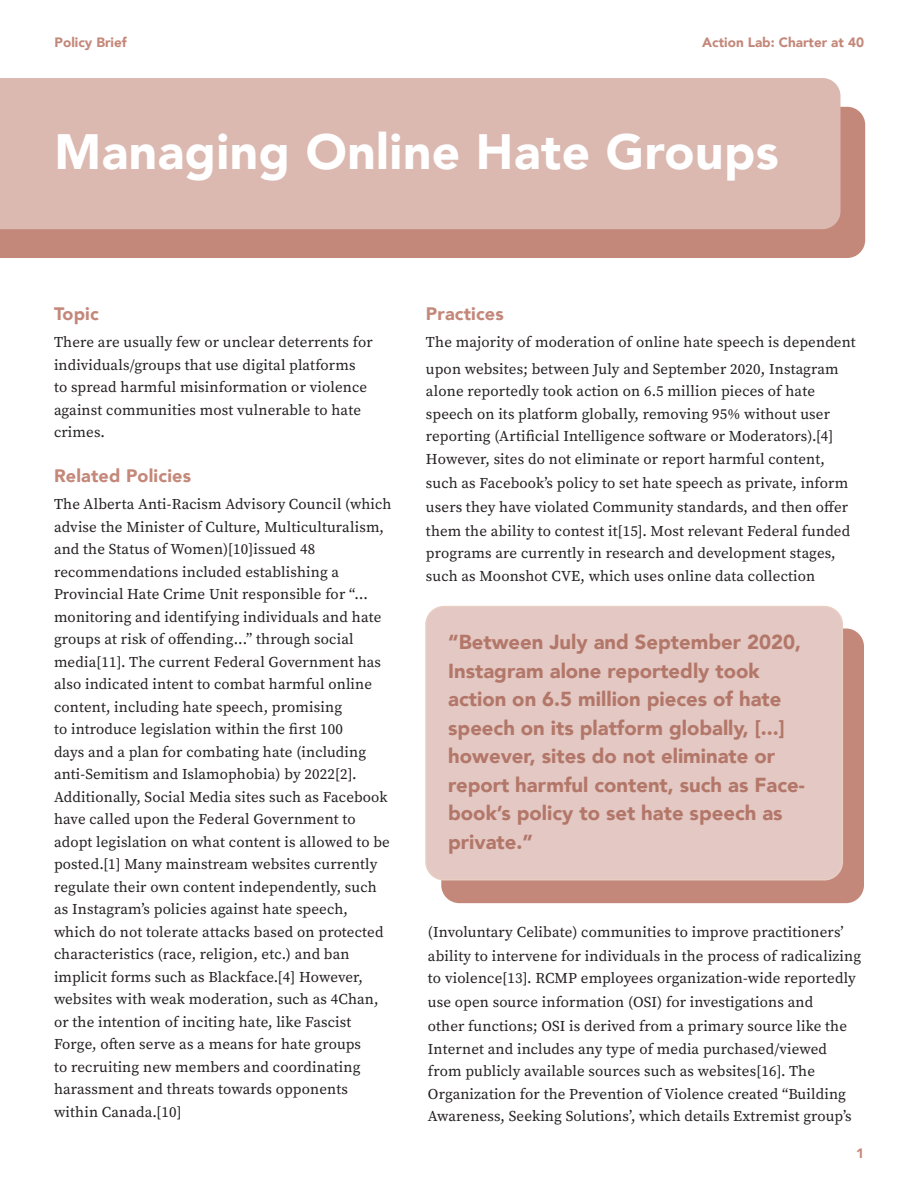
<style>
.page{position:relative;width:918px;height:1188px;background:#fff}
.page>*{position:absolute;margin:0;border:0;box-sizing:border-box;transform-origin:0 0}
.t1{font:900 49.5px "Avenir";letter-spacing:.01em;color:#fff}
.t2{font:900 20.25px/28.5px "Avenir";color:#b37769}
.t3{font:900 18px "Avenir";letter-spacing:.01em;color:#c4887a}
.t4{font:15px/22.5px "Source Serif Variable";letter-spacing:.01em;color:#231f20}
.t5{font:900 13.5px "Avenir";color:#c4887a}
</style>
<div class="page">
<div style="left:0;top:107px;width:865px;height:151px;background:#c4887a"></div>
<div style="left:0;top:78px;width:841px;height:151px;background:#dbb9b1"></div>
<div style="left:441px;top:628px;width:423px;height:275px;background:#c4887a;border-radius:18px"></div>
<div style="left:426px;top:607px;width:416px;height:273px;background:#e3c8c3;border-radius:18px"></div>
<div style="left:425px;top:606px;width:418px;height:274px;border:2px solid #e8cec3;border-radius:18px"></div>
<p class="t5" style="left:55px;top:31px;width:74px">Policy Brief</p>
<p class="t5" style="left:702px;top:31px;width:163px">Action Lab: Charter at 40</p>
<h1 class="t1" style="left:55px;top:109px;width:726px">Managing Online Hate Groups</h1>
<p class="t3" style="left:54px;top:299px;width:46px">Topic</p>
<p class="t4" style="left:54px;top:331px;width:320px">There are usually few or unclear deterrents for individuals/groups that use digital platforms<br>to spread harmful misinformation or violence against communities most vulnerable to hate crimes.</p>
<p class="t3" style="left:54px;top:461px;width:139px">Related Policies</p>
<p class="t4" style="left:54px;top:493px;width:339px">The Alberta Anti-Racism Advisory Council (which advise the Minister of Culture, Multiculturalism, and the Status of Women)[10]issued 48 recommendations included establishing a Provincial Hate Crime Unit responsible for “… monitoring and identifying individuals and hate groups at risk of offending...” through social media[11]. The current Federal Government has also indicated intent to combat harmful online content, including hate speech, promising<br>to introduce legislation within the first 100<br>days and a plan for combating hate (including anti-Semitism and Islamophobia) by 2022[2].<br>Additionally, Social Media sites such as Facebook have called upon the Federal Government to adopt legislation on what content is allowed to be posted.[1] Many mainstream websites currently regulate their own content independently, such as Instagram’s policies against hate speech, which do not tolerate attacks based on protected characteristics (race, religion, etc.) and ban implicit forms such as Blackface.[4] However, websites with weak moderation, such as 4Chan, or the intention of inciting hate, like Fascist Forge, often serve as a means for hate groups<br>to recruiting new members and coordinating harassment and threats towards opponents within Canada.[10]</p>
<p class="t3" style="left:426px;top:298px;width:79px">Practices</p>
<p class="t4" style="left:426px;top:328px;width:431px;line-height:27px">The majority of moderation of online hate speech is dependent upon websites; between July and September 2020, Instagram</p>
<p class="t4" style="left:426px;top:380px;width:409px">alone reportedly took action on 6.5 million pieces of hate speech on its platform globally, removing 95% without user reporting (Artificial Intelligence software or Moderators).[4] However, sites do not eliminate or report harmful content,</p>
<p class="t4" style="left:426px;top:471px;width:426px;line-height:24px">such as Facebook’s policy to set hate speech as private, inform users they have violated Community standards, and then offer them the ability to contest it[15]. Most relevant Federal funded</p>
<p class="t4" style="left:426px;top:542px;width:411px">programs are currently in research and development stages, such as Moonshot CVE, which uses online data collection</p>
<p class="t2" style="left:448px;top:627px;width:358px">“Between July and September 2020,<br>Instagram alone reportedly took action on 6.5 million pieces of hate speech on its platform globally, [...] however, sites do not eliminate or report harmful content, such as Face&shy;book’s policy to set hate speech as private.”</p>
<p class="t4" style="left:428px;top:920px;width:435px;line-height:24px">(Involuntary Celibate) communities to improve practitioners’ ability to intervene for individuals in the process of radicalizing</p>
<p class="t4" style="left:428px;top:966px;width:429px;line-height:24px">to violence[13]. RCMP employees organization-wide reportedly use open source information (OSI) for investigations and<br>other functions; OSI is derived from a primary source like the</p>
<p class="t4" style="left:428px;top:1038px;width:425px">Internet and includes any type of media purchased/viewed from publicly available sources such as websites[16]. The Organization for the Prevention of Violence created “Building Awareness, Seeking Solutions’, which details Extremist group’s</p>
<p class="t5" style="left:856px;top:1141px;width:9px">1</p>
</div>
